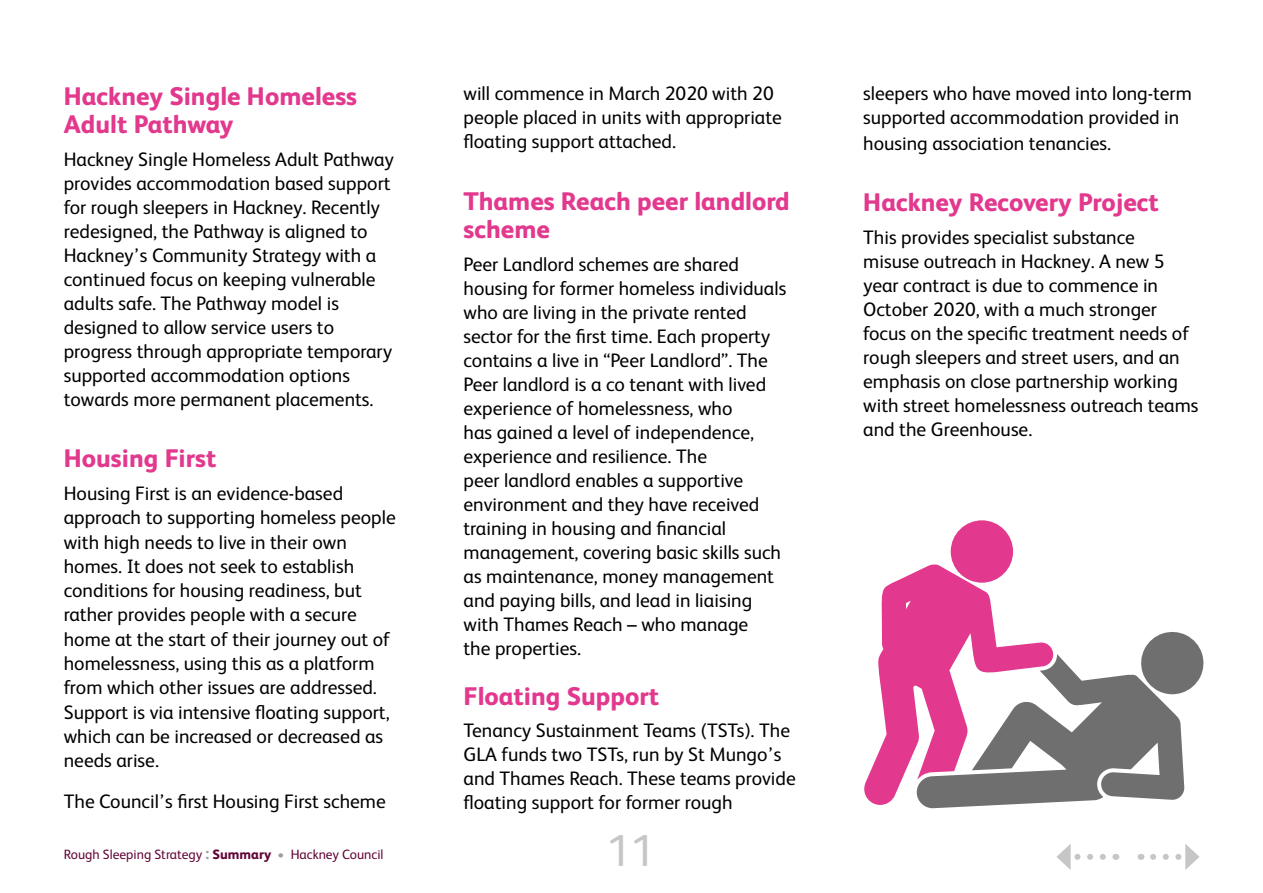
<style>
.page{position:relative;width:1263px;height:893px;background:#fff}
.page>*{position:absolute;margin:0;border:0;box-sizing:border-box;transform-origin:0 0}
.t1{font:45px "FS Albert";color:#c6c6c6}
.t2{font:800 25.5px/28.5px "FS Albert";color:#e2388d}
.t3{font:19.5px/24px "FS Albert";color:#000}
.t4{font:13.5px "FS Albert";color:#620438}
.s1{font-weight:800;font-size:16.5px;color:#9d9d9c}
.s2{font-weight:800}
.s3{color:#9d9d9c}
</style>
<div class="page">
<svg style="left:1153px;top:844px;width:46px;height:26px"></svg>
<svg style="left:1056px;top:844px;width:47px;height:26px"></svg>
<div style="left:951px;top:520px;width:62px;height:63px;background:#e2388d;border-radius:50%"></div>
<svg style="left:864px;top:564px;width:147px;height:241px;fill:#e2388d"></svg>
<svg style="left:916px;top:631px;width:288px;height:177px"></svg>
<h2 class="t2" style="left:64px;top:80px;width:295px">Hackney Single Homeless<br>Adult Pathway</h2>
<p class="t3" style="left:64px;top:146px;width:332px">Hackney Single Homeless Adult Pathway provides accommodation based support for rough sleepers in Hackney. Recently redesigned, the Pathway is aligned to Hackney’s Community Strategy with a continued focus on keeping vulnerable adults safe. The Pathway model is designed to allow service users to progress through appropriate temporary supported accommodation options towards more permanent placements.</p>
<h2 class="t2" style="left:64px;top:443px;width:154px">Housing First</h2>
<p class="t3" style="left:64px;top:480px;width:333px">Housing First is an evidence-based approach to supporting homeless people with high needs to live in their own homes. It does not seek to establish conditions for housing readiness, but rather provides people with a secure home at the start of their journey out of homelessness, using this as a platform from which other issues are addressed.<br>Support is via intensive floating support, which can be increased or decreased as needs arise.</p>
<p class="t3" style="left:64px;top:789px;width:323px">The Council’s first Housing First scheme</p>
<p class="t4" style="left:64px;top:845px;width:321px">Rough Sleeping Strategy <span class="s1">:</span> <span class="s2">Summary</span> <span class="s3">•</span> Hackney Council</p>
<p class="t3" style="left:463px;top:80px;width:320px">will commence in March 2020 with 20 people placed in units with appropriate floating support attached.</p>
<h2 class="t2" style="left:463px;top:186px;width:328px">Thames Reach peer landlord scheme</h2>
<p class="t3" style="left:463px;top:251px;width:324px">Peer Landlord schemes are shared housing for former homeless individuals who are living in the private rented sector for the first time. Each property contains a live in “Peer Landlord”. The Peer landlord is a co tenant with lived experience of homelessness, who<br>has gained a level of independence, experience and resilience. The<br>peer landlord enables a supportive environment and they have received training in housing and financial management, covering basic skills such as maintenance, money management and paying bills, and lead in liaising with Thames Reach – who manage<br>the properties.</p>
<h2 class="t2" style="left:463px;top:680px;width:197px">Floating Support</h2>
<p class="t3" style="left:463px;top:717px;width:334px">Tenancy Sustainment Teams (TSTs). The GLA funds two TSTs, run by St Mungo’s and Thames Reach. These teams provide floating support for former rough</p>
<h1 class="t1" style="left:607px;top:820px;width:50px">11</h1>
<p class="t3" style="left:863px;top:80px;width:330px;line-height:24.8px">sleepers who have moved into long-term supported accommodation provided in housing association tenancies.</p>
<h2 class="t2" style="left:863px;top:187px;width:297px">Hackney Recovery Project</h2>
<p class="t3" style="left:863px;top:224px;width:337px">This provides specialist substance<br>misuse outreach in Hackney. A new 5 year contract is due to commence in October 2020, with a much stronger focus on the specific treatment needs of rough sleepers and street users, and an emphasis on close partnership working with street homelessness outreach teams and the Greenhouse.</p>
</div>
